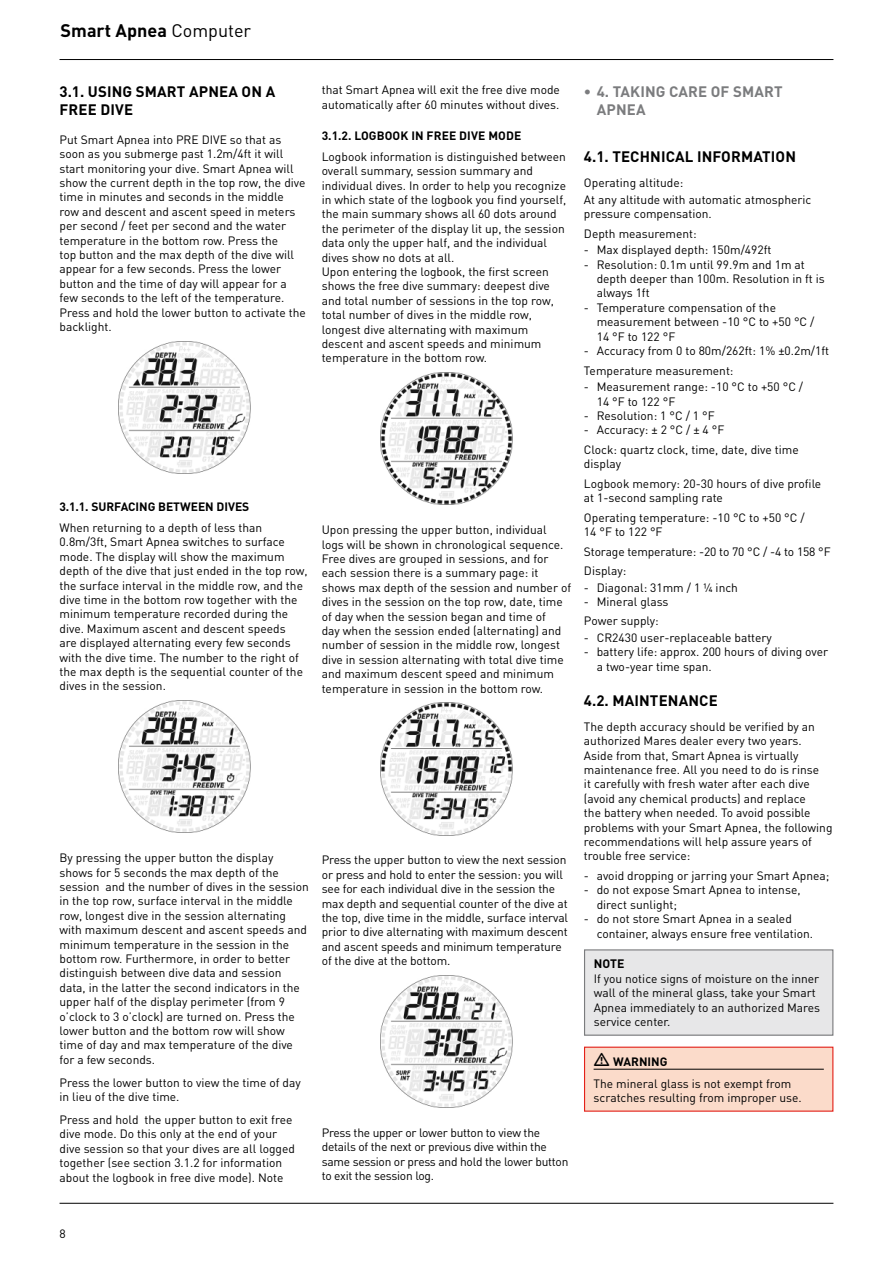
<style>
.page{position:relative;width:893px;height:1263px;background:#fff}
.page>*{position:absolute;margin:0;border:0;box-sizing:border-box;transform-origin:0 0}
.t1{font:700 18px "DIN Pro";color:#000}
.t2{font:700 15px/18px "DIN Pro";letter-spacing:.01em;color:#000}
.t3{font:700 15px/18px "DIN Pro";letter-spacing:.01em;color:#7b7c7e}
.t4{font:700 12.15px "DIN Pro";color:#000}
.t5{font:12px/14.4px "DIN Pro";color:#000}
.t6{font:12px/14.4px "DIN Pro";letter-spacing:-.02em;color:#000}
.t7{font:700 12px "DIN Pro";color:#000}
.s1{font-weight:400}
</style>
<div class="page">
<hr style="left:60px;top:59px;width:773px;height:1px;background:#000">
<hr style="left:60px;top:1203px;width:773px;height:1px;background:#000">
<img style="left:118px;top:341px;width:132px;height:132px">
<img style="left:118px;top:701px;width:132px;height:132px">
<img style="left:380px;top:373px;width:133px;height:132px">
<img style="left:380px;top:703px;width:133px;height:132px">
<img style="left:380px;top:975px;width:133px;height:132px">
<div style="left:585px;top:950px;width:248px;height:85px;background:#e7e7e8"></div>
<div style="left:584px;top:949px;width:249px;height:87px;border:1px solid #7b7c7e"></div>
<div style="left:584px;top:1047px;width:249px;height:64px;background:#fbdbca"></div>
<hr style="left:594px;top:1069px;width:230px;height:1px;background:#000">
<div style="left:584px;top:1046px;width:249px;height:66px;border:1px solid #e32119"></div>
<h1 class="t1" style="left:61px;top:18px;width:192px">Smart Apnea <span class="s1">Computer</span></h1>
<p class="t2" style="left:60px;top:81px;width:217px">3.1. USING SMART APNEA ON A<br>FREE DIVE</p>
<p class="t5" style="left:60px;top:132px;width:248px">Put Smart Apnea into PRE DIVE so that as soon as you submerge past 1.2m/4ft it will start monitoring your dive. Smart Apnea will show the current depth in the top row, the dive time in minutes and seconds in the middle row and descent and ascent speed in meters per second / feet per second and the water temperature in the bottom row. Press the<br>top button and the max depth of the dive will appear for a few seconds. Press the lower button and the time of day will appear for a few seconds to the left of the temperature.<br>Press and hold the lower button to activate the backlight.</p>
<p class="t7" style="left:60px;top:499px;width:191px">3.1.1. SURFACING BETWEEN DIVES</p>
<p class="t5" style="left:60px;top:520px;width:250px">When returning to a depth of less than 0.8m/3ft, Smart Apnea switches to surface mode. The display will show the maximum depth of the dive that just ended in the top row, the surface interval in the middle row, and the dive time in the bottom row together with the minimum temperature recorded during the dive. Maximum ascent and descent speeds<br>are displayed alternating every few seconds with the dive time. The number to the right of the max depth is the sequential counter of the dives in the session.</p>
<p class="t5" style="left:60px;top:850px;width:251px">By pressing the upper button the display shows for 5 seconds the max depth of the session and the number of dives in the session in the top row, surface interval in the middle row, longest dive in the session alternating with maximum descent and ascent speeds and minimum temperature in the session in the bottom row. Furthermore, in order to better distinguish between dive data and session data, in the latter the second indicators in the upper half of the display perimeter (from 9 o’clock to 3 o’clock) are turned on. Press the lower button and the bottom row will show time of day and max temperature of the dive for a few seconds.</p>
<p class="t5" style="left:60px;top:1075px;width:243px">Press the lower button to view the time of day in lieu of the dive time.</p>
<p class="t5" style="left:60px;top:1112px;width:237px">Press and hold the upper button to exit free dive mode. Do this only at the end of your dive session so that your dives are all logged together (see section 3.1.2 for information about the logbook in free dive mode). Note</p>
<p class="t5" style="left:322px;top:82px;width:240px">that Smart Apnea will exit the free dive mode automatically after 60 minutes without dives.</p>
<p class="t7" style="left:322px;top:128px;width:201px">3.1.2. LOGBOOK IN FREE DIVE MODE</p>
<p class="t5" style="left:322px;top:149px;width:246px">Logbook information is distinguished between overall summary, session summary and individual dives. In order to help you recognize in which state of the logbook you find yourself, the main summary shows all 60 dots around the perimeter of the display lit up, the session data only the upper half, and the individual dives show no dots at all.<br>Upon entering the logbook, the first screen shows the free dive summary: deepest dive and total number of sessions in the top row, total number of dives in the middle row, longest dive alternating with maximum descent and ascent speeds and minimum temperature in the bottom row.</p>
<p class="t5" style="left:322px;top:522px;width:251px">Upon pressing the upper button, individual logs will be shown in chronological sequence.<br>Free dives are grouped in sessions, and for each session there is a summary page: it shows max depth of the session and number of dives in the session on the top row, date, time of day when the session began and time of<br>day when the session ended (alternating) and number of session in the middle row, longest dive in session alternating with total dive time and maximum descent speed and minimum temperature in session in the bottom row.</p>
<p class="t5" style="left:322px;top:852px;width:248px">Press the upper button to view the next session or press and hold to enter the session: you will see for each individual dive in the session the max depth and sequential counter of the dive at the top, dive time in the middle, surface interval prior to dive alternating with maximum descent and ascent speeds and minimum temperature of the dive at the bottom.</p>
<p class="t6" style="left:322px;top:1125px;width:248px">Press the upper or lower button to view the details of the next or previous dive within the same session or press and hold the lower button to exit the session log.</p>
<p class="t3" style="left:597px;top:81px;width:187px;text-indent:-13px">• 4. TAKING CARE OF SMART<br>APNEA</p>
<p class="t2" style="left:584px;top:147px;width:214px">4.1. TECHNICAL INFORMATION</p>
<p class="t5" style="left:584px;top:174px;width:229px;line-height:16.5px">Operating altitude:<br>At any altitude with automatic atmospheric</p>
<p class="t5" style="left:584px;top:204px;width:129px;line-height:19.5px">pressure compensation.<br>Depth measurement:</p>
<p class="t5" style="left:584px;top:242px;width:189px">- Max displayed depth: 150m/492ft</p>
<p class="t5" style="left:597px;top:257px;width:230px;text-indent:-13px">- Resolution: 0.1m until 99.9m and 1m at depth deeper than 100m. Resolution in ft is always 1ft</p>
<p class="t5" style="left:597px;top:300px;width:219px;text-indent:-13px">- Temperature compensation of the measurement between -10 °C to +50 °C /<br>14 °F to 122 °F</p>
<p class="t5" style="left:584px;top:340px;width:247px;line-height:19.5px">- Accuracy from 0 to 80m/262ft: 1% ±0.2m/1ft<br>Temperature measurement:</p>
<p class="t5" style="left:597px;top:379px;width:208px;text-indent:-13px">- Measurement range: -10 °C to +50 °C /<br>14 °F to 122 °F</p>
<p class="t5" style="left:584px;top:408px;width:132px">- Resolution: 1 °C / 1 °F</p>
<p class="t5" style="left:584px;top:420px;width:216px;line-height:19.5px">- Accuracy: ± 2 °C / ± 4 °F<br>Clock: quartz clock, time, date, dive time</p>
<p class="t5" style="left:584px;top:454px;width:239px;line-height:19.5px">display<br>Logbook memory: 20-30 hours of dive profile</p>
<p class="t5" style="left:584px;top:487px;width:222px;line-height:19.5px">at 1-second sampling rate<br>Operating temperature: -10 °C to +50 °C /</p>
<p class="t5" style="left:584px;top:521px;width:248px;line-height:19.5px">14 °F to 122 °F<br>Storage temperature: -20 to 70 °C / -4 to 158 °F<br>Display:</p>
<p class="t5" style="left:584px;top:579px;width:156px">- Diagonal: 31mm / 1 1/4 inch</p>
<p class="t5" style="left:584px;top:591px;width:86px;line-height:19.5px">- Mineral glass<br>Power supply:</p>
<p class="t5" style="left:584px;top:630px;width:189px">- CR2430 user-replaceable battery</p>
<p class="t5" style="left:597px;top:644px;width:233px;text-indent:-13px">- battery life: approx. 200 hours of diving over a two-year time span.</p>
<p class="t2" style="left:584px;top:691px;width:135px">4.2. MAINTENANCE</p>
<p class="t5" style="left:584px;top:719px;width:250px">The depth accuracy should be verified by an authorized Mares dealer every two years.<br>Aside from that, Smart Apnea is virtually maintenance free. All you need to do is rinse<br>it carefully with fresh water after each dive (avoid any chemical products) and replace<br>the battery when needed. To avoid possible problems with your Smart Apnea, the following recommendations will help assure years of trouble free service:</p>
<p class="t5" style="left:584px;top:868px;width:247px">- avoid dropping or jarring your Smart Apnea;</p>
<p class="t5" style="left:597px;top:882px;width:205px;text-indent:-13px">- do not expose Smart Apnea to intense, direct sunlight;</p>
<p class="t5" style="left:597px;top:911px;width:218px;text-indent:-13px">- do not store Smart Apnea in a sealed container, always ensure free ventilation.</p>
<p class="t4" style="left:594px;top:956px;width:32px">NOTE</p>
<p class="t5" style="left:594px;top:971px;width:228px">If you notice signs of moisture on the inner wall of the mineral glass, take your Smart Apnea immediately to an authorized Mares service center.</p>
<p class="t7" style="left:613px;top:1054px;width:56px">WARNING</p>
<p class="t5" style="left:594px;top:1076px;width:210px">The mineral glass is not exempt from scratches resulting from improper use.</p>
<p class="t5" style="left:60px;top:1226px;width:8px">8</p>
</div>
